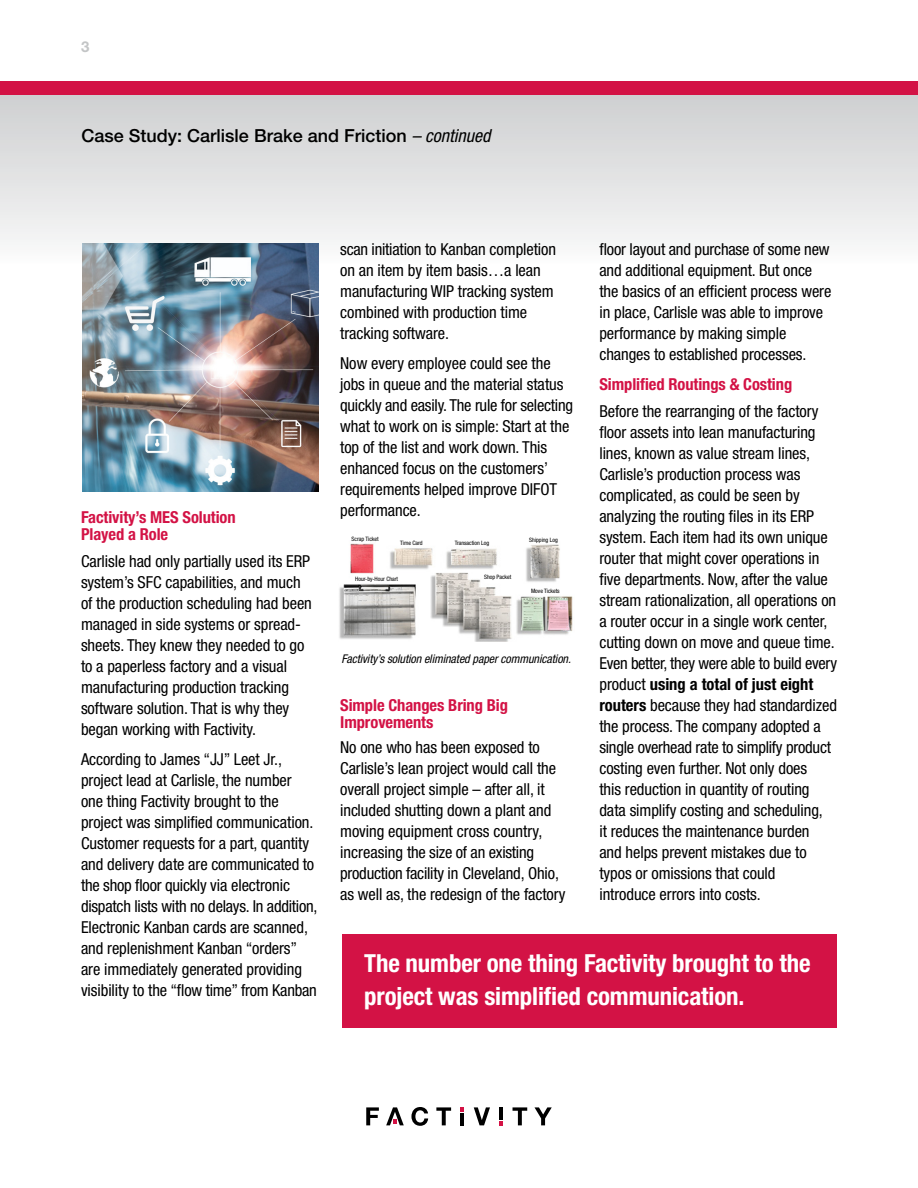
<style>
.page{position:relative;width:918px;height:1188px;background:#fff}
.page>*{position:absolute;margin:0;border:0;box-sizing:border-box;transform-origin:0 0}
.t1{font:700 condensed 24.9px/33px "Helvetica Neue LT Std";letter-spacing:-.005em;color:#fff}
.t2{font:500 18px "Helvetica Neue LT Std";color:#000}
.t3{font:condensed 16.5px/21px "Helvetica Neue LT Std";letter-spacing:-.005em;color:#000}
.t4{font:700 condensed 16.5px/16.5px "Helvetica Neue LT Std";letter-spacing:-.005em;color:#d31245}
.t5{font:700 15px "Helvetica Neue LT Std";color:#c3c5c6}
.t6{font:italic condensed 12px "Helvetica Neue LT Std";letter-spacing:-.005em;color:#000}
.t7{font:condensed 6px "Helvetica Neue LT Std";letter-spacing:-.005em;color:#000}
.s1{font-weight:400;font-style:italic;font-stretch:condensed}
.s2{font-weight:700}
</style>
<div class="page">
<div style="left:0;top:96px;width:918px;height:169px;background:linear-gradient(to bottom,#cecfd0,#fbfbfb)"></div>
<div style="left:0;top:81px;width:918px;height:14px;background:#d31245"></div>
<svg style="left:366px;top:1107px;width:13px;height:18px"></svg>
<svg style="left:411px;top:1107px;width:17px;height:19px"></svg>
<svg style="left:436px;top:1107px;width:15px;height:18px"></svg>
<hr style="left:460px;top:1113px;width:4px;height:12px;background:#000">
<svg style="left:474px;top:1107px;width:16px;height:18px"></svg>
<hr style="left:499px;top:1107px;width:4px;height:13px;background:#000">
<svg style="left:513px;top:1107px;width:14px;height:18px"></svg>
<svg style="left:535px;top:1107px;width:17px;height:18px"></svg>
<svg style="left:460px;top:1107px;width:4px;height:4px"></svg>
<svg style="left:499px;top:1121px;width:4px;height:4px"></svg>
<svg style="left:386px;top:1107px;width:18px;height:19px"></svg>
<div style="left:342px;top:934px;width:495px;height:94px;background:#d31245"></div>
<img style="left:82px;top:243px;width:237px;height:248px">
<img style="left:339px;top:543px;width:234px;height:99px">
<p class="t5" style="left:81px;top:37px;width:10px">3</p>
<p class="t2" style="left:82px;top:125px;width:410px">Case Study: Carlisle Brake and Friction <span class="s1">– continued</span></p>
<p class="t4" style="left:81px;top:509px;width:156px">Factivity’s MES Solution<br>Played a Role</p>
<p class="t3" style="left:81px;top:550px;width:232px">Carlisle had only partially used its ERP system’s SFC capabilities, and much of the production scheduling had been managed in side systems or spread&shy;sheets. They knew they needed to go to a paperless factory and a visual manufacturing production tracking software solution. That is why they began working with Factivity.</p>
<p class="t3" style="left:81px;top:748px;width:238px">According to James “JJ” Leet Jr., project lead at Carlisle, the number one thing Factivity brought to the project was simplified communication.<br>Customer requests for a part, quantity and delivery date are communicated to the shop floor quickly via electronic dispatch lists with no delays. In addition, Electronic Kanban cards are scanned, and replenishment Kanban “orders” are immediately generated providing visibility to the “flow time” from Kanban</p>
<p class="t3" style="left:340px;top:239px;width:217px">scan initiation to Kanban completion on an item by item basis…a lean manufacturing WIP tracking system combined with production time tracking software.</p>
<p class="t3" style="left:340px;top:353px;width:234px">Now every employee could see the jobs in queue and the material status quickly and easily. The rule for selecting what to work on is simple: Start at the top of the list and work down. This enhanced focus on the customers’ requirements helped improve DIFOT performance.</p>
<p class="t7" style="left:352px;top:536px;width:29px">Scrap Ticket</p>
<p class="t7" style="left:355px;top:575px;width:44px">Hour-by-Hour Chart</p>
<p class="t7" style="left:484px;top:574px;width:29px">Shop Packet</p>
<p class="t7" style="left:400px;top:539px;width:24px">Time Card</p>
<p class="t7" style="left:455px;top:539px;width:36px">Transaction Log</p>
<p class="t7" style="left:529px;top:536px;width:30px">Shipping Log</p>
<p class="t7" style="left:531px;top:587px;width:30px">Move Tickets</p>
<p class="t6" style="left:341px;top:652px;width:231px">Factivity’s solution eliminated paper communication.</p>
<p class="t4" style="left:340px;top:697px;width:169px">Simple Changes Bring Big<br>Improvements</p>
<p class="t3" style="left:340px;top:737px;width:227px">No one who has been exposed to Carlisle’s lean project would call the overall project simple – after all, it included shutting down a plant and moving equipment cross country, increasing the size of an existing production facility in Cleveland, Ohio, as well as, the redesign of the factory</p>
<p class="t3" style="left:599px;top:238px;width:234px">floor layout and purchase of some new and additional equipment. But once the basics of an efficient process were in place, Carlisle was able to improve performance by making simple changes to established processes.</p>
<p class="t4" style="left:599px;top:376px;width:194px">Simplified Routings &amp; Costing</p>
<p class="t3" style="left:599px;top:400px;width:239px">Before the rearranging of the factory floor assets into lean manufacturing lines, known as value stream lines, Carlisle’s production process was complicated, as could be seen by analyzing the routing files in its ERP system. Each item had its own unique router that might cover operations in five departments. Now, after the value stream rationalization, all operations on a router occur in a single work center, cutting down on move and queue time.<br>Even better, they were able to build every product <span class="s2">using a total of just eight routers</span> because they had standardized the process. The company adopted a single overhead rate to simplify product costing even further. Not only does<br>this reduction in quantity of routing data simplify costing and scheduling,<br>it reduces the maintenance burden<br>and helps prevent mistakes due to typos or omissions that could<br>introduce errors into costs.</p>
<h1 class="t1" style="left:364px;top:947px;width:448px">The number one thing Factivity brought to the project was simplified communication.</h1>
</div>
